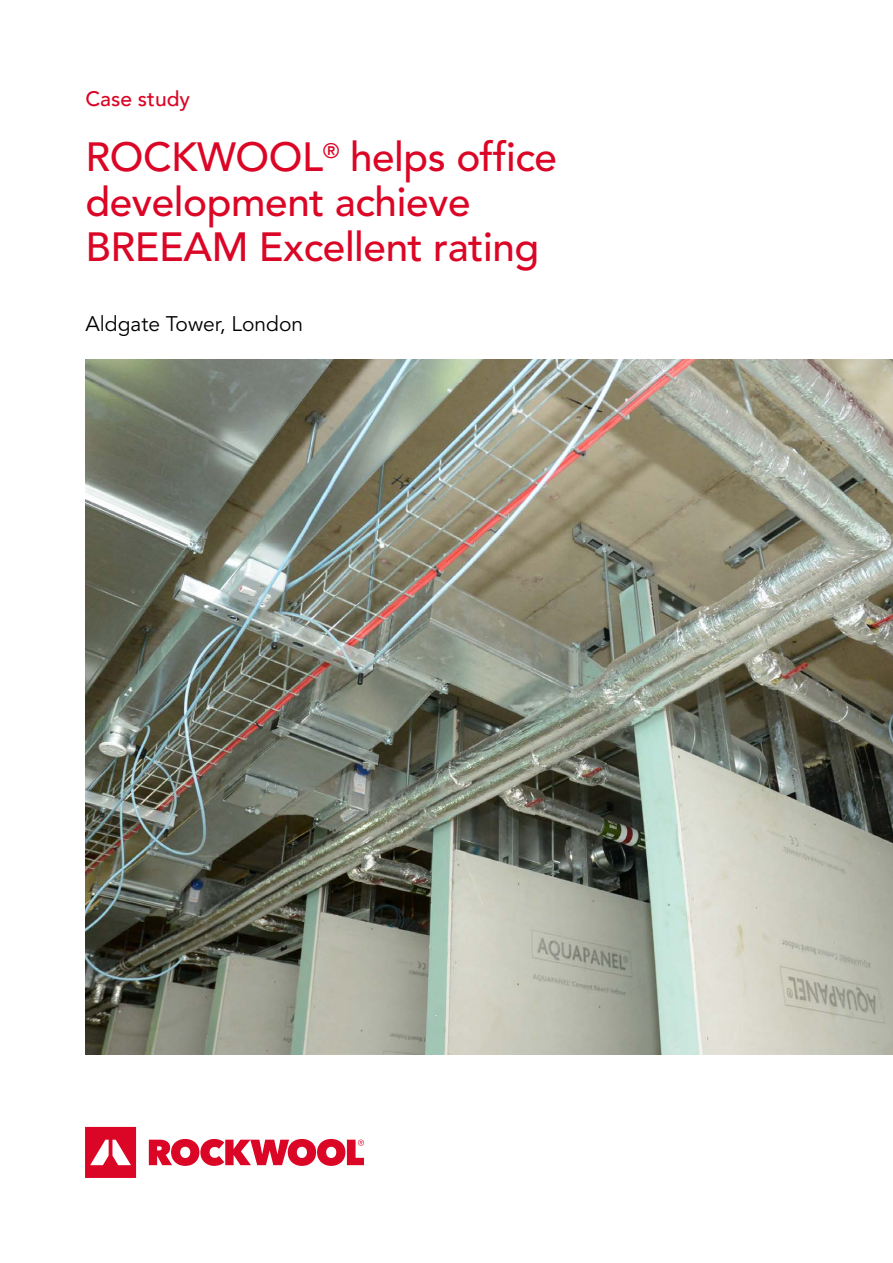
<style>
.page{position:relative;width:893px;height:1263px;background:#fff}
.page>*{position:absolute;margin:0;border:0;box-sizing:border-box;transform-origin:0 0}
.t1{font:500 40.5px/45px "Avenir LT Std";letter-spacing:-.01em;color:#db0626}
.t2{font:21px "Avenir LT Std";color:#000}
.t3{font:500 21px "Avenir";color:#db0626}
</style>
<div class="page">
<img style="left:85px;top:359px;width:808px;height:695px">
<svg style="left:85px;top:1127px;width:51px;height:51px"></svg>
<svg style="left:149px;top:1139px;width:215px;height:27px"></svg>
<p class="t3" style="left:85px;top:81px;width:106px">Case study</p>
<p class="t1" style="left:85px;top:135px;width:473px">ROCKWOOL<sup>®</sup> helps office development achieve<br>BREEAM Excellent rating</p>
<p class="t2" style="left:85px;top:311px;width:219px">Aldgate Tower, London</p>
</div>
